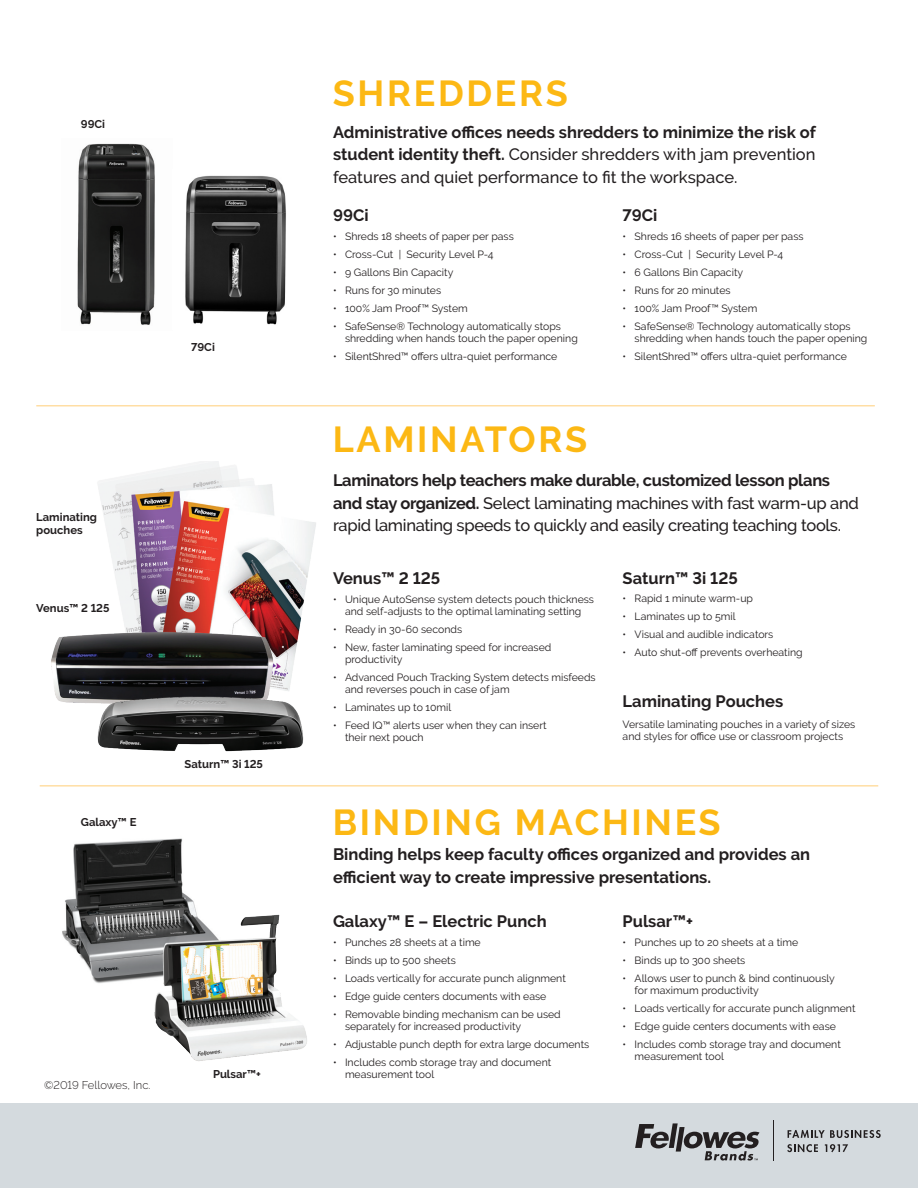
<style>
.page{position:relative;width:918px;height:1188px;background:#fff}
.page>*{position:absolute;margin:0;border:0;box-sizing:border-box;transform-origin:0 0}
.t1{font:700 36px "Raleway";letter-spacing:.075em;color:#fcb814}
.t2{font:500 16.5px/22.5px "Raleway";letter-spacing:-.02em;color:#231f20;text-align:justify}
.t3{font:700 16.5px/22.5px "Raleway";color:#231f20}
.t4{font:700 11.25px/13.5px "Raleway";color:#231f20}
.t5{font:300 11.25px "Raleway";color:#231f20}
.t6{font:10.5px/12px "Raleway";color:#231f20}
.s1{font-weight:700}
</style>
<div class="page">
<img style="left:98px;top:461px;width:218px;height:198px">
<div style="left:0;top:1103px;width:918px;height:85px;background:#d4dade"></div>
<hr style="left:773px;top:1120px;width:1px;height:40px;background:#231f20">
<svg style="left:788px;top:1130px;width:93px;height:8px"></svg>
<svg style="left:787px;top:1144px;width:31px;height:8px"></svg>
<svg style="left:825px;top:1144px;width:23px;height:8px"></svg>
<svg style="left:635px;top:1123px;width:125px;height:38px"></svg>
<img style="left:77px;top:143px;width:78px;height:182px">
<img style="left:185px;top:175px;width:101px;height:150px">
<img style="left:51px;top:594px;width:226px;height:109px">
<img style="left:96px;top:659px;width:208px;height:93px">
<img style="left:62px;top:838px;width:133px;height:145px">
<img style="left:150px;top:907px;width:157px;height:154px">
<hr style="left:36px;top:405px;width:839px;height:1px;background:#ffdea4">
<hr style="left:40px;top:785px;width:838px;height:2px;background:#ffdea4">
<p class="t4" style="left:81px;top:117px;width:26px">99Ci</p>
<p class="t4" style="left:191px;top:340px;width:25px">79Ci</p>
<p class="t4" style="left:36px;top:510px;width:62px">Laminating pouches</p>
<p class="t4" style="left:36px;top:601px;width:75px">Venus™ 2 125</p>
<p class="t4" style="left:81px;top:816px;width:57px">Galaxy™ E</p>
<p class="t4" style="left:184px;top:757px;width:80px">Saturn™ 3i 125</p>
<p class="t5" style="left:44px;top:1079px;width:108px">©2019 Fellowes, Inc.</p>
<p class="t4" style="left:213px;top:1067px;width:49px">Pulsar™+</p>
<p class="t1" style="left:333px;top:73px;width:237px">SHREDDERS</p>
<p class="t2" style="left:333px;top:121px;width:484px"><span class="s1">Administrative offices needs shredders to minimize the risk of student identity theft.</span> Consider shredders with jam prevention features and quiet performance to fit the workspace.</p>
<p class="t3" style="left:333px;top:204px;width:37px">99Ci</p>
<p class="t6" style="left:333px;top:230px;width:182px">• Shreds 18 sheets of paper per pass</p>
<p class="t6" style="left:333px;top:248px;width:162px">• Cross-Cut | Security Level P-4</p>
<p class="t6" style="left:333px;top:266px;width:122px">• 9 Gallons Bin Capacity</p>
<p class="t6" style="left:333px;top:284px;width:110px">• Runs for 30 minutes</p>
<p class="t6" style="left:333px;top:302px;width:136px">• 100% Jam Proof™ System</p>
<p class="t6" style="left:345px;top:320px;width:234px;text-indent:-12px">• SafeSense® Technology automatically stops shredding when hands touch the paper opening</p>
<p class="t6" style="left:333px;top:350px;width:226px">• SilentShred™ offers ultra-quiet performance</p>
<p class="t1" style="left:333px;top:419px;width:256px">LAMINATORS</p>
<p class="t3" style="left:623px;top:204px;width:36px">79Ci</p>
<p class="t6" style="left:623px;top:230px;width:182px">• Shreds 16 sheets of paper per pass</p>
<p class="t6" style="left:623px;top:248px;width:162px">• Cross-Cut | Security Level P-4</p>
<p class="t6" style="left:623px;top:266px;width:122px">• 6 Gallons Bin Capacity</p>
<p class="t6" style="left:623px;top:284px;width:110px">• Runs for 20 minutes</p>
<p class="t6" style="left:623px;top:302px;width:136px">• 100% Jam Proof™ System</p>
<p class="t6" style="left:635px;top:320px;width:234px;text-indent:-12px">• SafeSense® Technology automatically stops shredding when hands touch the paper opening</p>
<p class="t6" style="left:623px;top:350px;width:226px">• SilentShred™ offers ultra-quiet performance</p>
<p class="t2" style="left:333px;top:469px;width:527px;text-align:left"><span class="s1">Laminators help teachers make durable, customized lesson plans and stay organized.</span> Select laminating machines with fast warm-up and rapid laminating speeds to quickly and easily creating teaching tools.</p>
<p class="t3" style="left:333px;top:567px;width:109px">Venus™ 2 125</p>
<p class="t6" style="left:333px;top:593px;width:263px;text-align:center">• Unique AutoSense system detects pouch thickness and self-adjusts to the optimal laminating setting</p>
<p class="t6" style="left:333px;top:623px;width:131px">• Ready in 30-60 seconds</p>
<p class="t6" style="left:345px;top:641px;width:208px;text-indent:-12px">• New, faster laminating speed for increased productivity</p>
<p class="t6" style="left:345px;top:671px;width:252px;text-indent:-12px">• Advanced Pouch Tracking System detects misfeeds and reverses pouch in case of jam</p>
<p class="t6" style="left:333px;top:701px;width:120px">• Laminates up to 10mil</p>
<p class="t6" style="left:345px;top:719px;width:203px;text-indent:-12px">• Feed IQ™ alerts user when they can insert their next pouch</p>
<p class="t3" style="left:623px;top:567px;width:117px">Saturn™ 3i 125</p>
<p class="t6" style="left:623px;top:592px;width:132px">• Rapid 1 minute warm-up</p>
<p class="t6" style="left:623px;top:610px;width:115px">• Laminates up to 5mil</p>
<p class="t6" style="left:623px;top:628px;width:152px">• Visual and audible indicators</p>
<p class="t6" style="left:623px;top:647px;width:182px">• Auto shut-off prevents overheating</p>
<p class="t3" style="left:623px;top:690px;width:162px">Laminating Pouches</p>
<p class="t6" style="left:623px;top:719px;width:234px">Versatile laminating pouches in a variety of sizes and styles for office use or classroom projects</p>
<p class="t1" style="left:333px;top:802px;width:389px">BINDING MACHINES</p>
<p class="t3" style="left:333px;top:844px;width:479px">Binding helps keep faculty offices organized and provides an efficient way to create impressive presentations.</p>
<p class="t3" style="left:333px;top:910px;width:215px">Galaxy™ E – Electric Punch</p>
<p class="t6" style="left:333px;top:936px;width:149px">• Punches 28 sheets at a time</p>
<p class="t6" style="left:333px;top:954px;width:124px">• Binds up to 500 sheets</p>
<p class="t6" style="left:333px;top:972px;width:234px">• Loads vertically for accurate punch alignment</p>
<p class="t6" style="left:333px;top:990px;width:215px">• Edge guide centers documents with ease</p>
<p class="t6" style="left:345px;top:1009px;width:217px;text-indent:-12px">• Removable binding mechanism can be used separately for increased productivity</p>
<p class="t6" style="left:333px;top:1039px;width:258px">• Adjustable punch depth for extra large documents</p>
<p class="t6" style="left:345px;top:1057px;width:208px;text-indent:-12px">• Includes comb storage tray and document measurement tool</p>
<p class="t3" style="left:623px;top:910px;width:72px">Pulsar™+</p>
<p class="t6" style="left:623px;top:936px;width:177px">• Punches up to 20 sheets at a time</p>
<p class="t6" style="left:623px;top:954px;width:124px">• Binds up to 300 sheets</p>
<p class="t6" style="left:635px;top:972px;width:202px;text-indent:-12px">• Allows user to punch &amp; bind continuously for maximum productivity</p>
<p class="t6" style="left:623px;top:1002px;width:234px">• Loads vertically for accurate punch alignment</p>
<p class="t6" style="left:623px;top:1021px;width:215px">• Edge guide centers documents with ease</p>
<p class="t6" style="left:635px;top:1039px;width:208px;text-indent:-12px">• Includes comb storage tray and document measurement tool</p>
</div>
